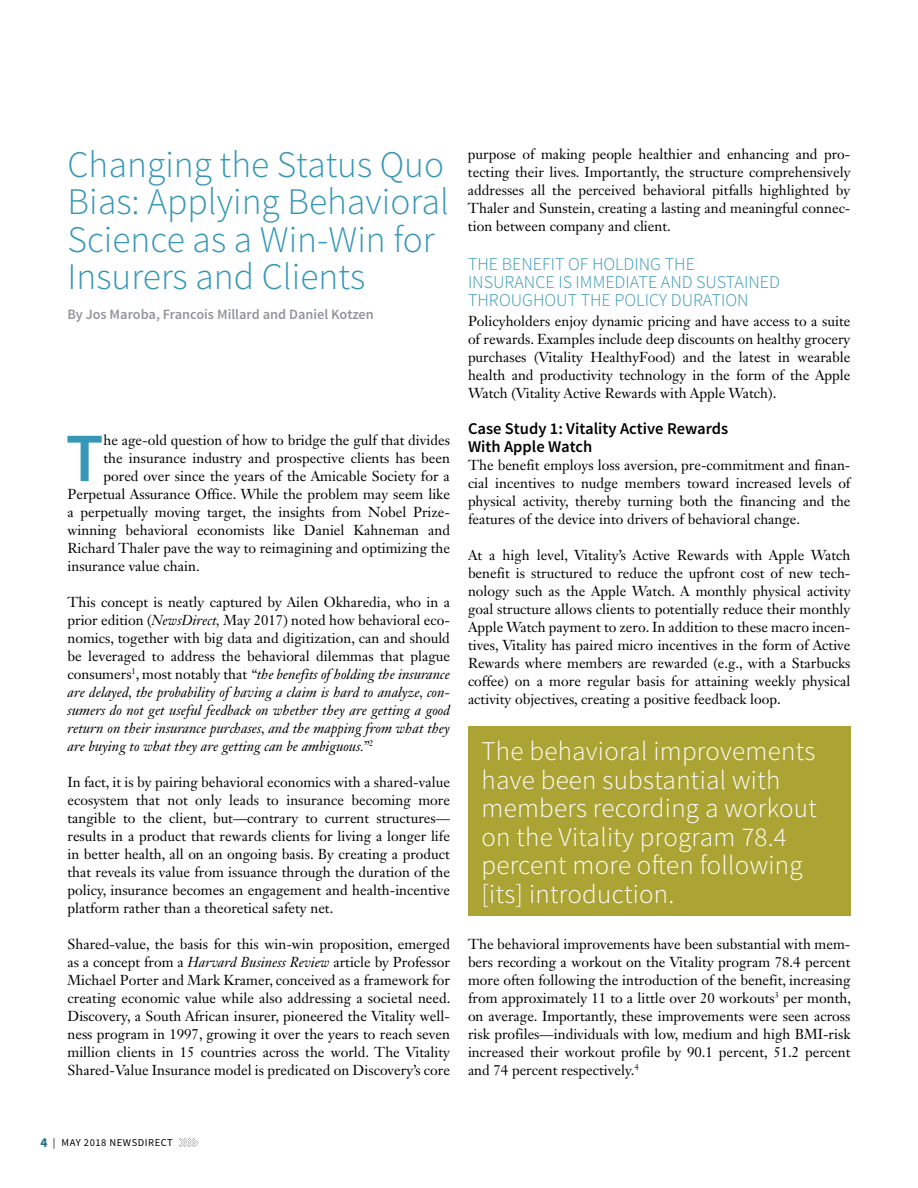
<style>
.page{position:relative;width:918px;height:1188px;background:#fff}
.page>*{position:absolute;margin:0;border:0;box-sizing:border-box;transform-origin:0 0}
.t1{font:600 69.3px "Source Sans Pro";color:#3697b6}
.t2{font:300 37.5px/37.5px "Source Sans Pro";color:#3697b6}
.t3{font:300 27px/28.5px "Source Sans Pro";letter-spacing:.01em;color:#fff}
.t4{font:300 18px/18px "Source Sans Pro";color:#3697b6}
.t5{font:600 16.5px/18px "Source Sans Pro";color:#000}
.t6{font:14.25px/18px "Janson Text LT Std";color:#000;text-align:justify}
.t7{font:italic 14.25px/18px "Janson Text LT Std";color:#000;text-align:justify}
.t8{font:600 14.25px "Source Sans Pro";color:#939598}
.t9{font:10.5px "Source Sans Pro";letter-spacing:.05em;color:#000}
.s1{font-style:normal}
.s2{font-style:italic}
.s3{font-weight:700;font-size:13.5px;color:#216e8a}
</style>
<div class="page">
<svg style="left:179px;top:1138px;width:19px;height:9px"></svg>
<div style="left:468px;top:726px;width:382px;height:190px;background:#aba435"></div>
<h2 class="t2" style="left:68px;top:146px;width:383px">Changing the Status Quo<br>Bias: Applying Behavioral<br>Science as a Win-Win for<br>Insurers and Clients</h2>
<p class="t8" style="left:68px;top:305px;width:308px">By Jos Maroba, Francois Millard and Daniel Kotzen</p>
<h1 class="t1" style="left:66px;top:414px;width:39px">T</h1>
<p class="t6" style="left:104px;top:431px;width:348px">he age-old question of how to bridge the gulf that divides</p>
<p class="t6" style="left:104px;top:449px;width:348px">the insurance industry and prospective clients has been</p>
<p class="t6" style="left:104px;top:467px;width:348px">pored over since the years of the Amicable Society for a</p>
<p class="t6" style="left:68px;top:485px;width:384px">Perpetual Assurance Office. While the problem may seem like</p>
<p class="t6" style="left:68px;top:503px;width:384px">a perpetually moving target, the insights from Nobel Prize-</p>
<p class="t6" style="left:68px;top:521px;width:384px">winning behavioral economists like Daniel Kahneman and</p>
<p class="t6" style="left:68px;top:539px;width:384px">Richard Thaler pave the way to reimagining and optimizing the</p>
<p class="t6" style="left:68px;top:557px;width:134px">insurance value chain.</p>
<p class="t7" style="left:68px;top:593px;width:384px"><span class="s1">This concept is neatly captured by Ailen Okharedia, who in a prior edition (</span>NewsDirect, <span class="s1">May 2017) noted how behavioral eco&shy;nomics, together with big data and digitization, can and should be leveraged to address the behavioral dilemmas that plague consumers</span><sup>1</sup><span class="s1">, most notably that</span> “the benefits of holding the insurance are delayed, the probability of having a claim is hard to analyze, con&shy;sumers do not get useful feedback on whether they are getting a good return on their insurance purchases, and the mapping from what they are buying to what they are getting can be ambiguous.”<sup>2</sup></p>
<p class="t6" style="left:68px;top:773px;width:384px">In fact, it is by pairing behavioral economics with a shared-value ecosystem that not only leads to insurance becoming more tangible to the client, but—contrary to current structures— results in a product that rewards clients for living a longer life in better health, all on an ongoing basis. By creating a product that reveals its value from issuance through the duration of the policy, insurance becomes an engagement and health-incentive platform rather than a theoretical safety net.</p>
<p class="t6" style="left:68px;top:935px;width:385px">Shared-value, the basis for this win-win proposition, emerged as a concept from a <span class="s2">Harvard Business Review</span> article by Professor Michael Porter and Mark Kramer, conceived as a framework for creating economic value while also addressing a societal need.<br>Discovery, a South African insurer, pioneered the Vitality well&shy;ness program in 1997, growing it over the years to reach seven million clients in 15 countries across the world. The Vitality Shared-Value Insurance model is predicated on Discovery’s core</p>
<p class="t6" style="left:468px;top:145px;width:384px">purpose of making people healthier and enhancing and pro&shy;tecting their lives. Importantly, the structure comprehensively addresses all the perceived behavioral pitfalls highlighted by Thaler and Sunstein, creating a lasting and meaningful connec&shy;tion between company and client.</p>
<p class="t4" style="left:468px;top:255px;width:313px">THE BENEFIT OF HOLDING THE<br>INSURANCE IS IMMEDIATE AND SUSTAINED<br>THROUGHOUT THE POLICY DURATION</p>
<p class="t6" style="left:468px;top:312px;width:384px">Policyholders enjoy dynamic pricing and have access to a suite of rewards. Examples include deep discounts on healthy grocery purchases (Vitality HealthyFood) and the latest in wearable health and productivity technology in the form of the Apple Watch (Vitality Active Rewards with Apple Watch).</p>
<p class="t5" style="left:468px;top:420px;width:262px">Case Study 1: Vitality Active Rewards<br>With Apple Watch</p>
<p class="t6" style="left:468px;top:456px;width:384px">The benefit employs loss aversion, pre-commitment and finan&shy;cial incentives to nudge members toward increased levels of physical activity, thereby turning both the financing and the features of the device into drivers of behavioral change.</p>
<p class="t6" style="left:468px;top:546px;width:384px">At a high level, Vitality’s Active Rewards with Apple Watch benefit is structured to reduce the upfront cost of new tech&shy;nology such as the Apple Watch. A monthly physical activity goal structure allows clients to potentially reduce their monthly Apple Watch payment to zero. In addition to these macro incen&shy;tives, Vitality has paired micro incentives in the form of Active Rewards where members are rewarded (e.g., with a Starbucks coffee) on a more regular basis for attaining weekly physical activity objectives, creating a positive feedback loop.</p>
<h3 class="t3" style="left:482px;top:737px;width:337px">The behavioral improvements have been substantial with members recording a workout on the Vitality program 78.4 percent more often following [its] introduction.</h3>
<p class="t6" style="left:468px;top:935px;width:385px">The behavioral improvements have been substantial with mem&shy;bers recording a workout on the Vitality program 78.4 percent more often following the introduction of the benefit, increasing from approximately 11 to a little over 20 workouts<sup>3</sup> per month, on average. Importantly, these improvements were seen across risk profiles—individuals with low, medium and high BMI-risk increased their workout profile by 90.1 percent, 51.2 percent and 74 percent respectively.<sup>4</sup></p>
<p class="t9" style="left:40px;top:1136px;width:134px"><span class="s3">4</span> | MAY 2018 NEWSDIRECT</p>
</div>
